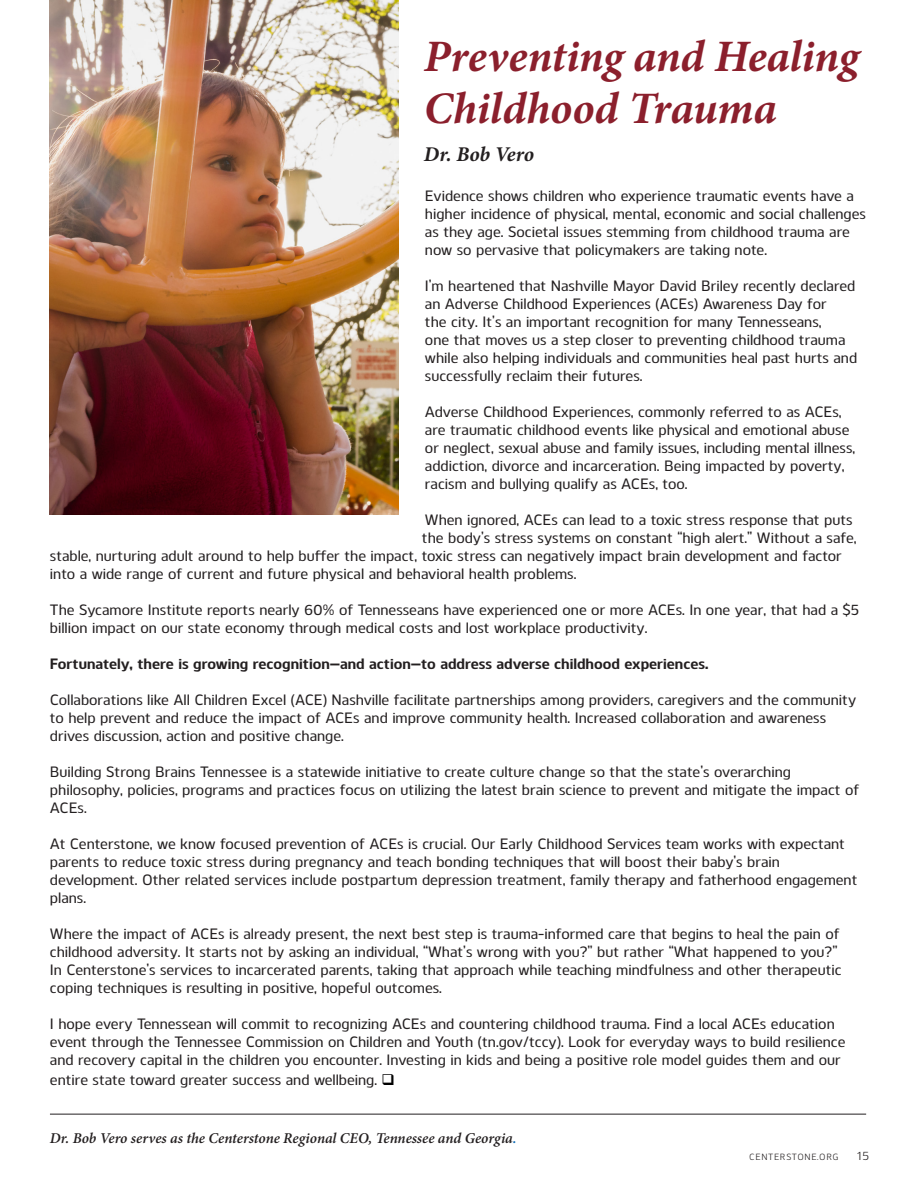
<style>
.page{position:relative;width:918px;height:1188px;background:#fff}
.page>*{position:absolute;margin:0;border:0;box-sizing:border-box;transform-origin:0 0}
.News_Notes_Captions{font:italic 700 45px/52.2px "Minion Pro";letter-spacing:-.005em;color:#8b1f2c}
.News_Notes_Captions-2{font:italic 700 21px "Minion Pro";color:#231f20}
.News_Notes_Captions-3{font:500 15px/18px "Kobern";color:#231f20}
.News_Notes_Captions-4{font:700 15px "Kobern";color:#231f20}
.News_Notes_Captions-5{font:italic 600 15px "Minion Pro";color:#231f20}
.t1{font:12px "Kobern";color:#231f20}
.t2{font:9px "Kobern";letter-spacing:.07em;color:#231f20}
.s1{color:#000}
.s2{color:#0d6ab4}
</style>
<div class="page">
<hr style="left:0;top:0;width:1px;height:1188px;background:#bfe2e3">
<hr style="left:50px;top:1114px;width:816px;height:1px;background:#231f20">
<img style="left:50px;top:0;width:348px;height:514px">
<p class="News_Notes_Captions" style="left:424px;top:29px;width:437px">Preventing and Healing<br>Childhood Trauma</p>
<p class="News_Notes_Captions-2" style="left:424px;top:140px;width:112px">Dr. Bob Vero</p>
<p class="News_Notes_Captions-3" style="left:425px;top:186px;width:442px">Evidence shows children who experience traumatic events have a higher incidence of physical, mental, economic and social challenges as they age. Societal issues stemming from childhood trauma are now so pervasive that policymakers are taking note.</p>
<p class="News_Notes_Captions-3" style="left:425px;top:276px;width:434px">I’m heartened that Nashville Mayor David Briley recently declared an Adverse Childhood Experiences (ACEs) Awareness Day for<br>the city. It’s an important recognition for many Tennesseans,<br>one that moves us a step closer to preventing childhood trauma while also helping individuals and communities heal past hurts and successfully reclaim their futures.</p>
<p class="News_Notes_Captions-3" style="left:425px;top:402px;width:432px">Adverse Childhood Experiences, commonly referred to as ACEs, are traumatic childhood events like physical and emotional abuse or neglect, sexual abuse and family issues, including mental illness, addiction, divorce and incarceration. Being impacted by poverty, racism and bullying qualify as ACEs, too.</p>
<p class="News_Notes_Captions-3" style="left:425px;top:510px;width:429px">When ignored, ACEs can lead to a toxic stress response that puts</p>
<p class="News_Notes_Captions-3" style="left:422px;top:528px;width:436px">the body’s stress systems on constant “high alert.” Without a safe,</p>
<p class="News_Notes_Captions-3" style="left:50px;top:546px;width:794px">stable, nurturing adult around to help buffer the impact, toxic stress can negatively impact brain development and factor</p>
<p class="News_Notes_Captions-3" style="left:50px;top:564px;width:528px">into a wide range of current and future physical and behavioral health problems.</p>
<p class="News_Notes_Captions-3" style="left:50px;top:600px;width:811px">The Sycamore Institute reports nearly 60% of Tennesseans have experienced one or more ACEs. In one year, that had a $5 billion impact on our state economy through medical costs and lost workplace productivity.</p>
<p class="News_Notes_Captions-4" style="left:50px;top:653px;width:660px">Fortunately, there is growing recognition—and action—to address adverse childhood experiences.</p>
<p class="News_Notes_Captions-3" style="left:50px;top:690px;width:808px">Collaborations like All Children Excel (ACE) Nashville facilitate partnerships among providers, caregivers and the community to help prevent and reduce the impact of ACEs and improve community health. Increased collaboration and awareness drives discussion, action and positive change.</p>
<p class="News_Notes_Captions-3" style="left:50px;top:762px;width:811px">Building Strong Brains Tennessee is a statewide initiative to create culture change so that the state’s overarching philosophy, policies, programs and practices focus on utilizing the latest brain science to prevent and mitigate the impact of<br>ACEs.</p>
<p class="News_Notes_Captions-3" style="left:50px;top:834px;width:809px">At Centerstone, we know focused prevention of ACEs is crucial. Our Early Childhood Services team works with expectant parents to reduce toxic stress during pregnancy and teach bonding techniques that will boost their baby’s brain development. Other related services include postpartum depression treatment, family therapy and fatherhood engagement plans.</p>
<p class="News_Notes_Captions-3" style="left:50px;top:924px;width:793px">Where the impact of ACEs is already present, the next best step is trauma-informed care that begins to heal the pain of childhood adversity. It starts not by asking an individual, “What’s wrong with you?” but rather “What happened to you?” In Centerstone’s services to incarcerated parents, taking that approach while teaching mindfulness and other therapeutic coping techniques is resulting in positive, hopeful outcomes.</p>
<p class="News_Notes_Captions-3" style="left:50px;top:1014px;width:797px">I hope every Tennessean will commit to recognizing ACEs and countering childhood trauma. Find a local ACEs education event through the Tennessee Commission on Children and Youth (tn.gov/tccy). Look for everyday ways to build resilience and recovery capital in the children you encounter. Investing in kids and being a positive role model guides them and our</p>
<p class="News_Notes_Captions-3" style="left:50px;top:1070px;width:347px">entire state toward greater success and wellbeing. <span class="s1">❑</span></p>
<p class="News_Notes_Captions-5" style="left:50px;top:1127px;width:468px">Dr. Bob Vero serves as the Centerstone Regional CEO, Tennessee and Georgia<span class="s2">.</span></p>
<p class="t2" style="left:749px;top:1151px;width:91px">CENTERSTONE.ORG</p>
<p class="t1" style="left:857px;top:1148px;width:13px">15</p>
</div>
